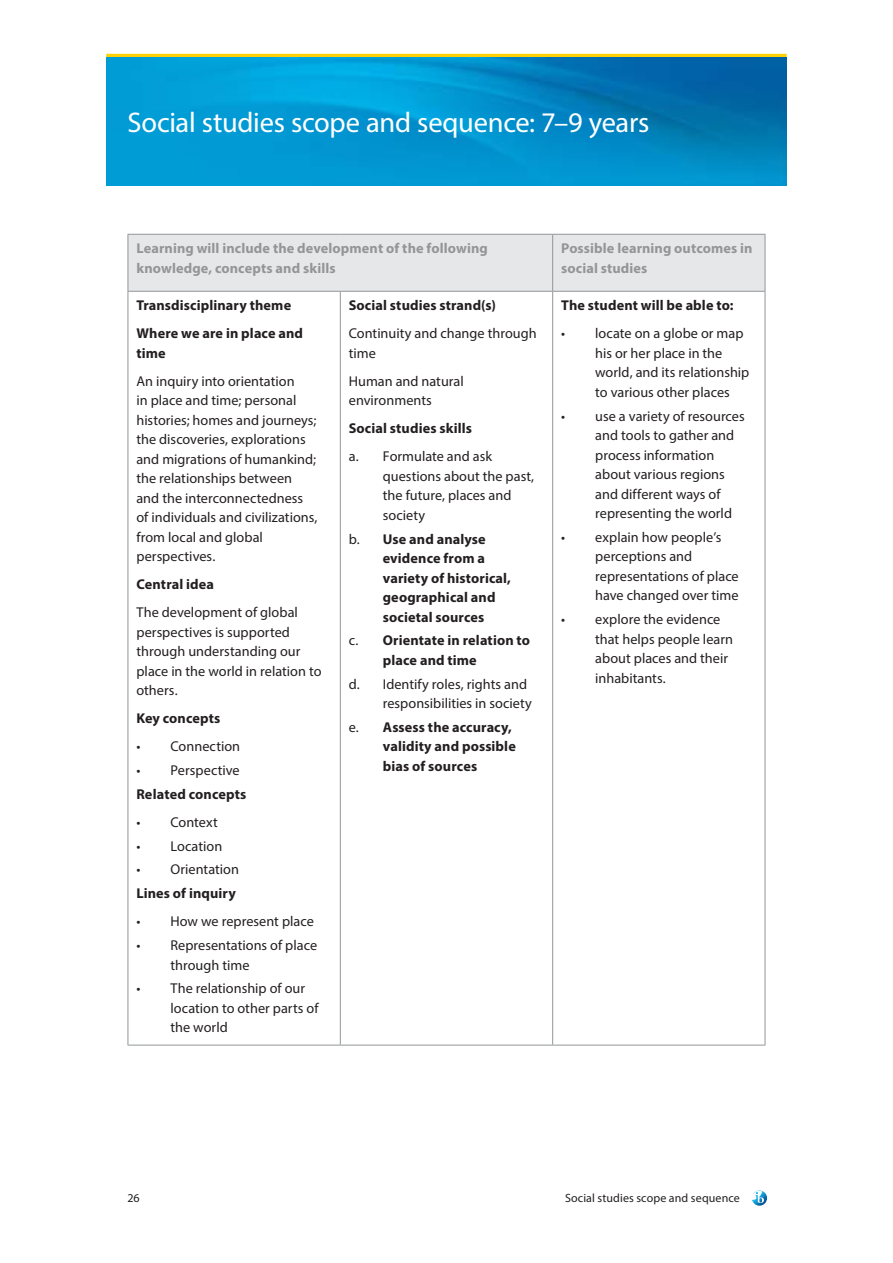
<style>
.page{position:relative;width:893px;height:1263px;background:#fff}
.page>*{position:absolute;margin:0;border:0;box-sizing:border-box;transform-origin:0 0}
.t1{font:28.5px "Myriad Pro";letter-spacing:-.01em;color:#fff}
.t2{font:14.25px/19.5px "Myriad Pro";color:#231f20}
.t3{font:700 14.25px/19.5px "Myriad Pro";letter-spacing:.01em;color:#231f20}
.t4{font:700 14.25px/19.5px "Myriad Pro";letter-spacing:.01em;color:#939598}
.t5{font:12px "Myriad Pro";letter-spacing:.01em;color:#231f20}
.s1{font-weight:400}
</style>
<div class="page">
<svg style="left:106px;top:54px;width:681px;height:4px;fill:#fed105"></svg>
<svg style="left:752px;top:1190px;width:15px;height:16px"></svg>
<img style="left:106px;top:58px;width:681px;height:127px">
<div style="left:129px;top:235px;width:636px;height:56px;background:#e6e7e9"></div>
<hr style="left:128px;top:234px;width:212px;height:1px;background:#939598">
<hr style="left:128px;top:235px;width:1px;height:56px;background:#939598">
<hr style="left:340px;top:234px;width:213px;height:1px;background:#939598">
<hr style="left:553px;top:234px;width:212px;height:1px;background:#939598">
<hr style="left:552px;top:235px;width:1px;height:56px;background:#939598">
<hr style="left:765px;top:235px;width:1px;height:56px;background:#939598">
<hr style="left:128px;top:291px;width:212px;height:1px;background:#939598">
<hr style="left:128px;top:292px;width:1px;height:753px;background:#939598">
<hr style="left:340px;top:291px;width:213px;height:1px;background:#939598">
<hr style="left:340px;top:292px;width:1px;height:753px;background:#939598">
<hr style="left:553px;top:291px;width:212px;height:1px;background:#939598">
<hr style="left:552px;top:292px;width:1px;height:753px;background:#939598">
<hr style="left:765px;top:292px;width:1px;height:753px;background:#939598">
<hr style="left:128px;top:1045px;width:212px;height:1px;background:#939598">
<hr style="left:340px;top:1045px;width:213px;height:1px;background:#939598">
<hr style="left:553px;top:1045px;width:212px;height:1px;background:#939598">
<h1 class="t1" style="left:128px;top:105px;width:523px">Social studies scope and sequence: 7–9 years</h1>
<p class="t4" style="left:136px;top:238px;width:353px">Learning will include the development of the following knowledge, concepts and skills</p>
<p class="t4" style="left:561px;top:238px;width:193px">Possible learning outcomes in social studies</p>
<p class="t3" style="left:136px;top:291px;width:168px;line-height:28px">Transdisciplinary theme<br>Where we are in place and</p>
<p class="t3" style="left:136px;top:343px;width:31px">time</p>
<p class="t2" style="left:136px;top:371px;width:183px">An inquiry into orientation<br>in place and time; personal histories; homes and journeys; the discoveries, explorations and migrations of humankind; the relationships between and the interconnectedness of individuals and civilizations, from local and global perspectives.</p>
<p class="t3" style="left:136px;top:574px;width:79px">Central idea</p>
<p class="t2" style="left:136px;top:603px;width:187px">The development of global perspectives is supported through understanding our place in the world in relation to others.</p>
<p class="t3" style="left:136px;top:708px;width:85px">Key concepts</p>
<p class="t2" style="left:136px;top:737px;width:105px">• Connection</p>
<p class="t2" style="left:136px;top:760px;width:105px">• Perspective</p>
<p class="t3" style="left:136px;top:784px;width:111px">Related concepts</p>
<p class="t2" style="left:136px;top:812px;width:83px">• Context</p>
<p class="t2" style="left:136px;top:836px;width:87px">• Location</p>
<p class="t2" style="left:136px;top:860px;width:104px">• Orientation</p>
<p class="t3" style="left:136px;top:883px;width:101px">Lines of inquiry</p>
<p class="t2" style="left:136px;top:911px;width:179px">• How we represent place</p>
<p class="t2" style="left:170px;top:935px;width:148px;text-indent:-34px">• Representations of place through time</p>
<p class="t2" style="left:170px;top:978px;width:150px;text-indent:-34px">• The relationship of our location to other parts of the world</p>
<p class="t3" style="left:561px;top:295px;width:174px">The student will be able to:</p>
<p class="t2" style="left:595px;top:324px;width:156px;text-indent:-34px">• locate on a globe or map his or her place in the world, and its relationship to various other places</p>
<p class="t2" style="left:595px;top:406px;width:151px;text-indent:-34px">• use a variety of resources and tools to gather and process information about various regions and different ways of representing the world</p>
<p class="t2" style="left:595px;top:527px;width:145px;text-indent:-34px">• explain how people’s perceptions and representations of place have changed over time</p>
<p class="t2" style="left:595px;top:609px;width:139px;text-indent:-34px">• explore the evidence that helps people learn about places and their inhabitants.</p>
<p class="t3" style="left:349px;top:295px;width:149px">Social studies strand(s)</p>
<p class="t2" style="left:349px;top:324px;width:189px">Continuity and change through time</p>
<p class="t2" style="left:349px;top:371px;width:117px">Human and natural environments</p>
<p class="t3" style="left:349px;top:418px;width:125px">Social studies skills</p>
<p class="t2" style="left:383px;top:447px;width:153px;text-indent:-34px">a. Formulate and ask questions about the past, the future, places and society</p>
<p class="t3" style="left:383px;top:529px;width:130px;text-indent:-34px"><span class="s1">b.</span> Use and analyse evidence from a variety of historical, geographical and societal sources</p>
<p class="t3" style="left:383px;top:630px;width:149px;text-indent:-34px"><span class="s1">c.</span> Orientate in relation to place and time</p>
<p class="t2" style="left:383px;top:674px;width:151px;text-indent:-34px">d. Identify roles, rights and responsibilities in society</p>
<p class="t3" style="left:383px;top:717px;width:135px;text-indent:-34px"><span class="s1">e.</span> Assess the accuracy, validity and possible bias of sources</p>
<p class="t5" style="left:128px;top:1190px;width:14px">26</p>
<p class="t5" style="left:565px;top:1190px;width:176px">Social studies scope and sequence</p>
</div>
